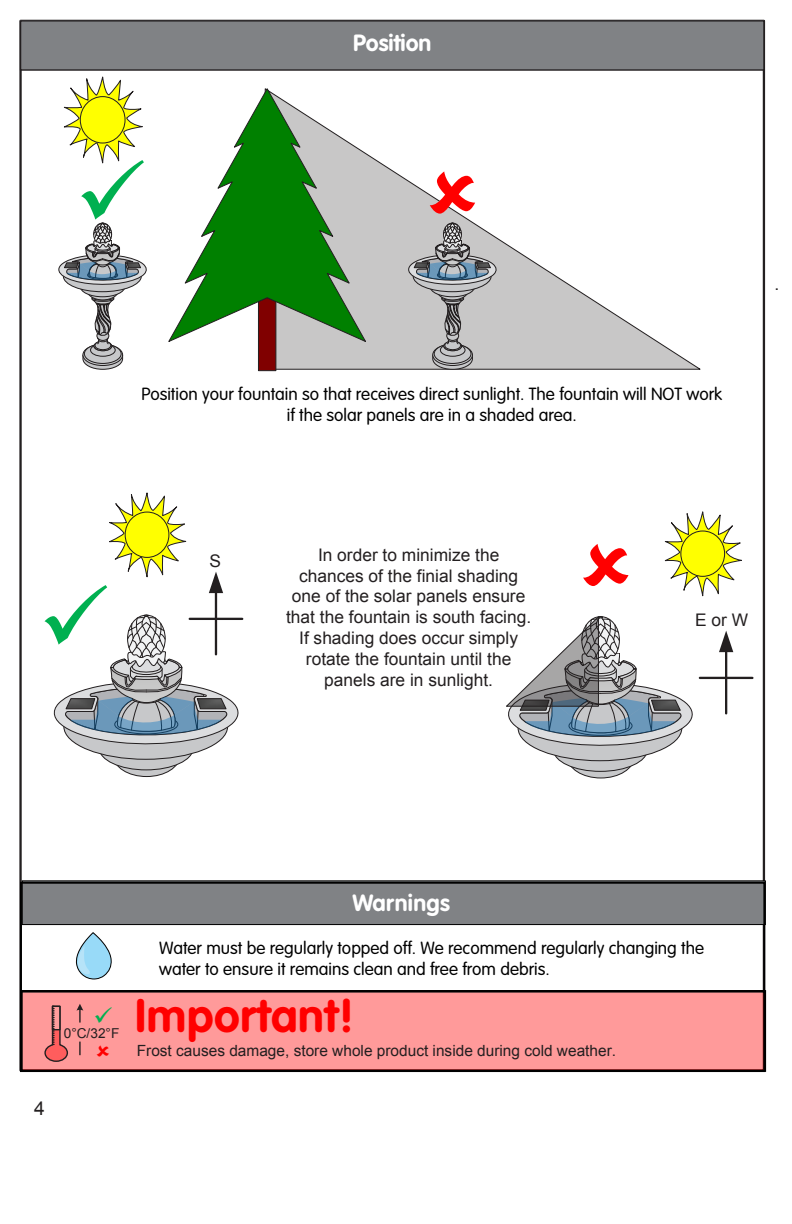
<style>
.page{position:relative;width:792px;height:1224px;background:#fff}
.page>*{position:absolute;margin:0;border:0;box-sizing:border-box;transform-origin:0 0}
.t1{font:700 46.2px "VAG Rounded";letter-spacing:.015em;color:#f00}
.t2{font:700 23.2px "VAG Rounded";color:#fff}
.t3{font:19.2px "Arial";color:#231f20}
.t4{font:300 17.4px/21.2px "VAG Rounded";color:#000;text-align:center}
.t5{font:17.4px/20.8px "Arial";color:#231f20;text-align:center}
.t6{font:15.4px "Arial";color:#231f20}
.t7{font:13.6px "Arial";color:#231f20}
.s1{color:#00b050}
</style>
<div class="page">
<svg style="left:277px;top:154px;width:424px;height:216px"></svg>
<svg style="left:258px;top:343px;width:19px;height:28px"></svg>
<svg style="left:168px;top:88px;width:199px;height:255px"></svg>
<div style="left:21px;top:21px;width:743px;height:49px;background:#808285"></div>
<div style="left:20px;top:20px;width:745px;height:51px;border:1px solid #231f20"></div>
<svg style="left:664px;top:511px;width:78px;height:86px"></svg>
<div style="left:681px;top:531px;width:44px;height:45px;background:#ff0;border-radius:50%"></div>
<div style="left:681px;top:531px;width:44px;height:46px;border:1px solid #231f20;border-radius:50%"></div>
<hr style="left:216px;top:618px;width:26px;height:2px;background:#231f20">
<hr style="left:725px;top:650px;width:2px;height:63px;background:#231f20">
<svg style="left:719px;top:631px;width:14px;height:21px"></svg>
<hr style="left:700px;top:677px;width:26px;height:2px;background:#231f20">
<hr style="left:726px;top:677px;width:26px;height:2px;background:#231f20">
<svg style="left:568px;top:736px;width:66px;height:42px"></svg>
<svg style="left:553px;top:728px;width:94px;height:43px"></svg>
<div style="left:518px;top:695px;width:164px;height:66px;background:#c7c8ca;border-radius:50%"></div>
<svg style="left:506px;top:616px;width:187px;height:134px"></svg>
<svg style="left:113px;top:734px;width:67px;height:43px"></svg>
<svg style="left:99px;top:727px;width:94px;height:43px"></svg>
<div style="left:64px;top:694px;width:164px;height:65px;background:#c7c8ca;border-radius:50%"></div>
<svg style="left:432px;top:297px;width:41px;height:73px;background:#a09fa0"></svg>
<svg style="left:437px;top:280px;width:31px;height:20px"></svg>
<div style="left:437px;top:280px;width:32px;height:20px;border:1px solid #231f20;border-radius:50%"></div>
<svg style="left:430px;top:276px;width:45px;height:21px"></svg>
<div style="left:430px;top:276px;width:45px;height:21px;border:1px solid #231f20;border-radius:50%"></div>
<svg style="left:413px;top:261px;width:78px;height:31px"></svg>
<div style="left:413px;top:260px;width:78px;height:32px;border:1px solid #231f20;border-radius:50%"></div>
<svg style="left:403px;top:222px;width:95px;height:65px;background:#a4a7ab"></svg>
<svg style="left:82px;top:297px;width:41px;height:73px"></svg>
<svg style="left:87px;top:280px;width:32px;height:20px"></svg>
<div style="left:87px;top:280px;width:32px;height:20px;border:1px solid #231f20;border-radius:50%"></div>
<svg style="left:80px;top:276px;width:45px;height:21px"></svg>
<div style="left:80px;top:276px;width:45px;height:21px;border:1px solid #231f20;border-radius:50%"></div>
<svg style="left:63px;top:261px;width:78px;height:31px"></svg>
<div style="left:63px;top:260px;width:79px;height:32px;border:1px solid #231f20;border-radius:50%"></div>
<div style="left:22px;top:881px;width:743px;height:44px;background:#808285"></div>
<div style="left:22px;top:881px;width:744px;height:44px;border:1px solid #000"></div>
<div style="left:21px;top:991px;width:744px;height:80px;background:#ff9a9a"></div>
<svg style="left:44px;top:1005px;width:24px;height:57px"></svg>
<svg style="left:76px;top:1004px;width:7px;height:19px"></svg>
<svg style="left:79px;top:1042px;width:2px;height:13px"></svg>
<div style="left:20px;top:882px;width:745px;height:110px;border:2px solid #000"></div>
<svg style="left:75px;top:932px;width:37px;height:48px"></svg>
<div style="left:21px;top:990px;width:745px;height:82px;border:2px solid #000"></div>
<svg style="left:430px;top:171px;width:45px;height:43px"></svg>
<svg style="left:58px;top:76px;width:89px;height:211px"></svg>
<svg style="left:53px;top:492px;width:188px;height:256px"></svg>
<p class="t2" style="left:353px;top:30px;width:80px">Position</p>
<p class="t4" style="left:141px;top:383px;width:582px">Position your fountain so that receives direct sunlight. The fountain will NOT work if the solar panels are in a shaded area.</p>
<p class="t5" style="left:775px;top:274px;width:6px">.</p>
<p class="t5" style="left:210px;top:550px;width:13px">S</p>
<p class="t5" style="left:286px;top:544px;width:247px">In order to minimize the chances of the finial shading one of the solar panels ensure that the fountain is south facing.<br>If shading does occur simply rotate the fountain until the panels are in sunlight.</p>
<p class="t5" style="left:695px;top:609px;width:55px">EorW</p>
<p class="t3" style="left:34px;top:1096px;width:12px">4</p>
<p class="t2" style="left:353px;top:889px;width:99px">Warnings</p>
<p class="t4" style="left:159px;top:937px;width:546px;text-align:left">Water must be regularly topped off. We recommend regularly changing the water to ensure it remains clean and free from debris.</p>
<p class="t1" style="left:93px;top:989px;width:262px"><span class="s1">✓</span> Important!</p>
<p class="t7" style="left:64px;top:1024px;width:57px">0°C/32°F</p>
<p class="t6" style="left:137px;top:1041px;width:481px">Frost causes damage, store whole product inside during cold weather.</p>
</div>
